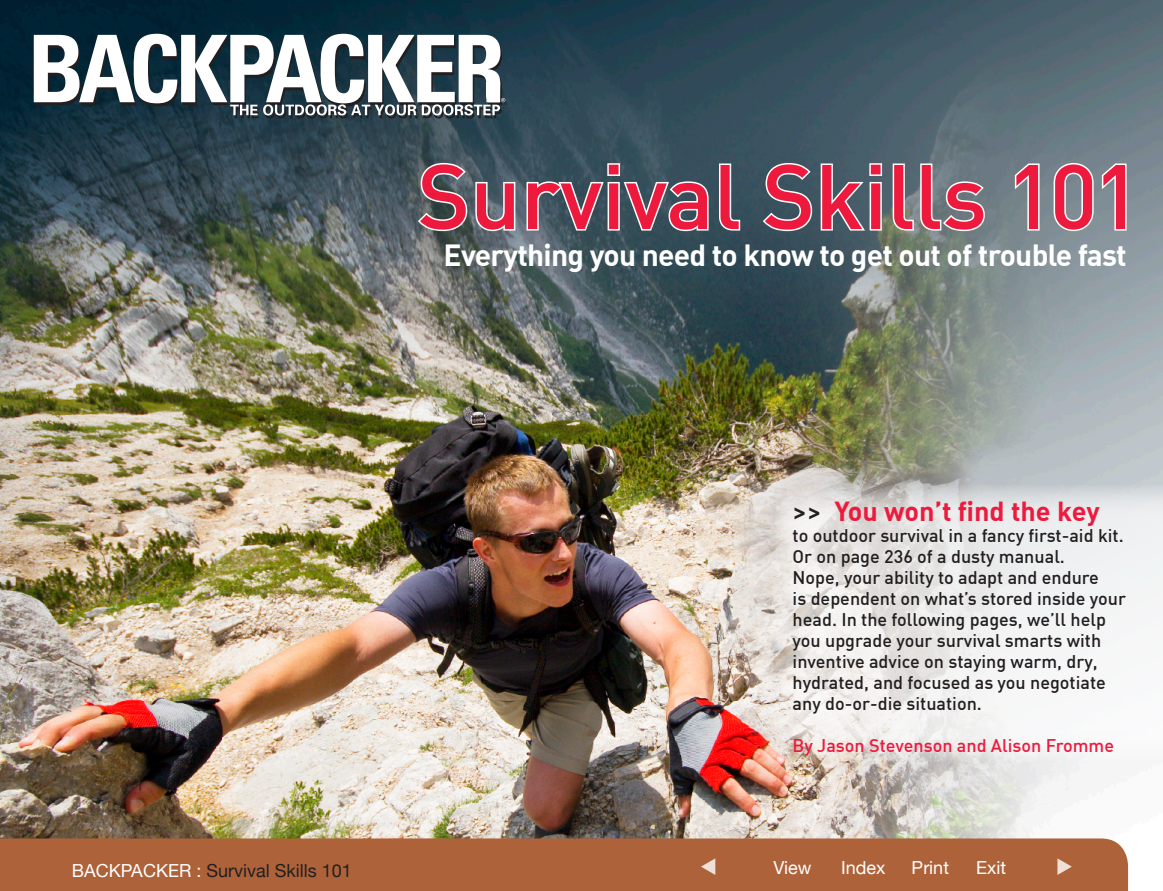
<style>
.page{position:relative;width:1163px;height:891px;background:#fff}
.page>*{position:absolute;margin:0;border:0;box-sizing:border-box;transform-origin:0 0}
.t1{font:500 90px "DIN";letter-spacing:-.005em;color:#ed1a3e}
.t2{font:30px "DIN Bold Alternate";letter-spacing:-.025em;color:#fff}
.t3{font:27px "DIN Bold Alternate";color:#ed1a3e}
.t4{font:500 18px/21px "DIN";color:#231f20}
.t5{font:500 18px "DIN";color:#ed1a3e}
.t6{font:18px "Helvetica Neue";color:#231f20}
.t7{font:18px "Helvetica Neue";color:#fff}
.s1{font-family:"DIN";font-weight:500;color:#231f20}
.s2{color:#fff}
</style>
<div class="page">
<img style="left:0;top:0;width:1162px;height:891px">
<svg style="left:774px;top:484px;width:388px;height:278px;fill:#f0f0f0"></svg>
<svg style="left:415px;top:161px;width:101px;height:72px"></svg>
<svg style="left:525px;top:162px;width:185px;height:71px"></svg>
<svg style="left:717px;top:162px;width:24px;height:71px"></svg>
<svg style="left:760px;top:161px;width:53px;height:72px"></svg>
<svg style="left:819px;top:162px;width:64px;height:71px"></svg>
<svg style="left:890px;top:162px;width:96px;height:71px"></svg>
<svg style="left:1013px;top:162px;width:27px;height:70px"></svg>
<svg style="left:1051px;top:161px;width:76px;height:72px"></svg>
<svg style="left:34px;top:34px;width:472px;height:84px"></svg>
<div style="left:0;top:838px;width:1127px;height:53px;background:#ad623a"></div>
<svg style="left:1057px;top:858px;width:14px;height:17px"></svg>
<svg style="left:700px;top:858px;width:15px;height:17px"></svg>
<p class="t1" style="left:417px;top:139px;width:725px">Survival Skills 101</p>
<p class="t2" style="left:443px;top:235px;width:684px">Everything you need to know to get out of trouble fast</p>
<p class="t3" style="left:792px;top:493px;width:308px"><span class="s1">&gt;&gt;</span> You won’t find the key</p>
<p class="t4" style="left:792px;top:524px;width:335px">to outdoor survival in a fancy first-aid kit.<br>Or on page 236 of a dusty manual.<br>Nope, your ability to adapt and endure<br>is dependent on what’s stored inside your head. In the following pages, we’ll help you upgrade your survival smarts with inventive advice on staying warm, dry, hydrated, and focused as you negotiate any do-or-die situation.</p>
<p class="t5" style="left:792px;top:734px;width:323px">By Jason Stevenson and Alison Fromme</p>
<p class="t6" style="left:72px;top:860px;width:281px"><span class="s2">BACKPACKER :</span> Survival Skills 101</p>
<p class="t7" style="left:773px;top:857px;width:39px">View</p>
<p class="t7" style="left:840px;top:857px;width:46px">Index</p>
<p class="t7" style="left:911px;top:857px;width:39px">Print</p>
<p class="t7" style="left:975px;top:857px;width:31px">Exit</p>
</div>
